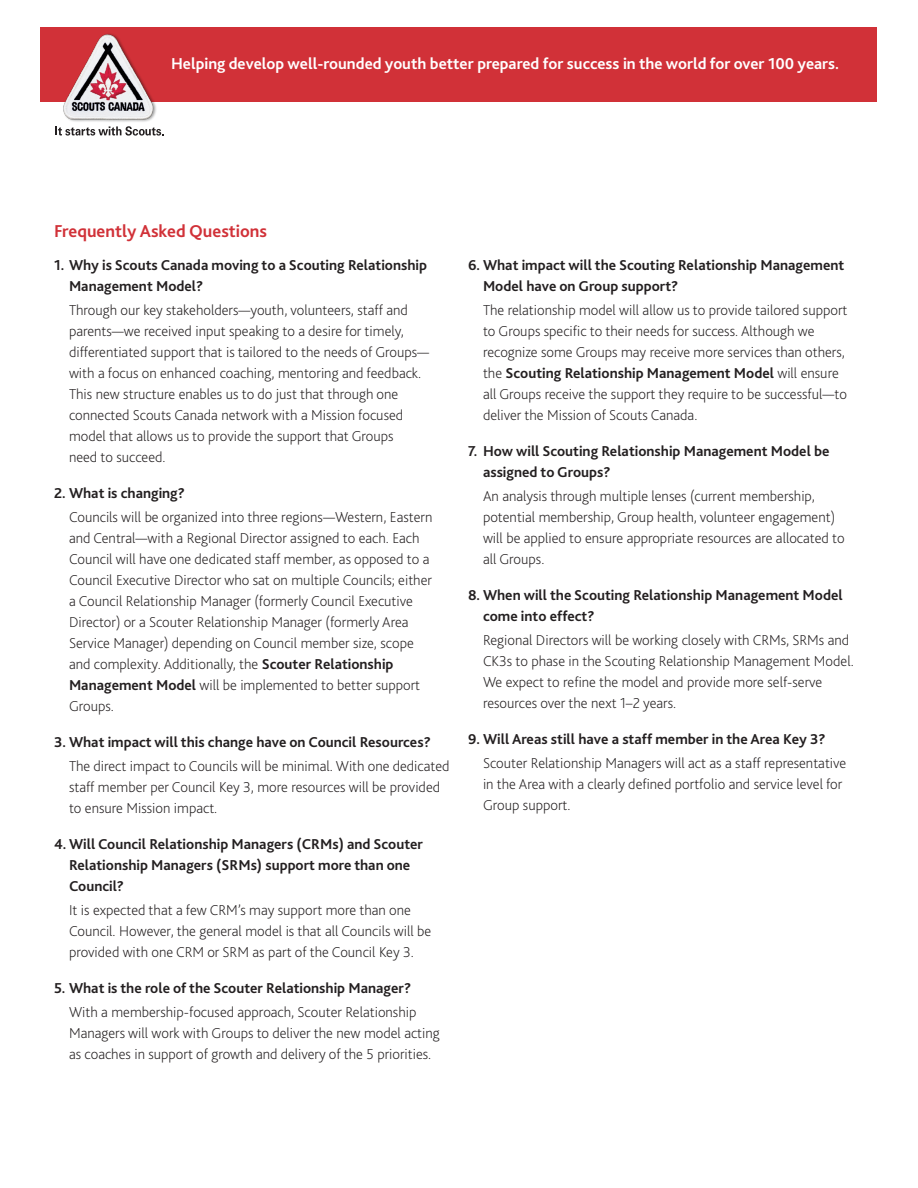
<style>
.page{position:relative;width:918px;height:1188px;background:#fff}
.page>*{position:absolute;margin:0;border:0;box-sizing:border-box;transform-origin:0 0}
.t1{font:700 18px "Bliss 2";color:#d13138}
.t2{font:700 16.5px "Bliss 2";color:#fff}
.t3{font:200 15px/21px "Bliss 2";color:#231f20}
.t4{font:700 15px/21px "Bliss 2";color:#231f20}
.s1{font-weight:700}
</style>
<div class="page">
<div style="left:40px;top:27px;width:838px;height:75px;background:#d13138"></div>
<img style="left:55px;top:33px;width:101px;height:99px">
<svg style="left:56px;top:126px;width:108px;height:10px"></svg>
<p class="t2" style="left:171px;top:53px;width:670px">Helping develop well-rounded youth better prepared for success in the world for over 100 years.</p>
<p class="t1" style="left:54px;top:220px;width:215px">Frequently Asked Questions</p>
<p class="t4" style="left:69px;top:255px;width:360px;text-indent:-15px">1. Why is Scouts Canada moving to a Scouting Relationship<br>Management Model?</p>
<p class="t3" style="left:69px;top:300px;width:362px">Through our key stakeholders—youth, volunteers, staff and parents—we received input speaking to a desire for timely, differentiated support that is tailored to the needs of Groups— with a focus on enhanced coaching, mentoring and feedback.<br>This new structure enables us to do just that through one connected Scouts Canada network with a Mission focused model that allows us to provide the support that Groups<br>need to succeed.</p>
<p class="t4" style="left:54px;top:483px;width:133px">2. What is changing?</p>
<p class="t3" style="left:69px;top:507px;width:365px">Councils will be organized into three regions—Western, Eastern and Central—with a Regional Director assigned to each. Each Council will have one dedicated staff member, as opposed to a Council Executive Director who sat on multiple Councils; either a Council Relationship Manager (formerly Council Executive Director) or a Scouter Relationship Manager (formerly Area Service Manager) depending on Council member size, scope and complexity. Additionally, the <span class="s1">Scouter Relationship Management Model</span> will be implemented to better support Groups.</p>
<p class="t4" style="left:54px;top:732px;width:378px">3. What impact will this change have on Council Resources?</p>
<p class="t3" style="left:69px;top:756px;width:382px">The direct impact to Councils will be minimal. With one dedicated staff member per Council Key 3, more resources will be provided to ensure Mission impact.</p>
<p class="t4" style="left:69px;top:834px;width:356px;text-indent:-15px">4. Will Council Relationship Managers (CRMs) and Scouter<br>Relationship Managers (SRMs) support more than one<br>Council?</p>
<p class="t3" style="left:69px;top:900px;width:364px">It is expected that a few CRM’s may support more than one<br>Council. However, the general model is that all Councils will be provided with one CRM or SRM as part of the Council Key 3.</p>
<p class="t4" style="left:54px;top:978px;width:359px">5. What is the role of the Scouter Relationship Manager?</p>
<p class="t3" style="left:69px;top:1002px;width:372px">With a membership-focused approach, Scouter Relationship<br>Managers will work with Groups to deliver the new model acting as coaches in support of growth and delivery of the 5 priorities.</p>
<p class="t4" style="left:483px;top:255px;width:363px;text-indent:-15px">6. What impact will the Scouting Relationship Management<br>Model have on Group support?</p>
<p class="t3" style="left:483px;top:300px;width:366px">The relationship model will allow us to provide tailored support to Groups specific to their needs for success. Although we recognize some Groups may receive more services than others, the <span class="s1">Scouting Relationship Management Model</span> will ensure all Groups receive the support they require to be successful—to deliver the Mission of Scouts Canada.</p>
<p class="t4" style="left:483px;top:441px;width:348px;text-indent:-15px">7. How will Scouting Relationship Management Model be assigned to Groups?</p>
<p class="t3" style="left:483px;top:486px;width:363px">An analysis through multiple lenses (current membership, potential membership, Group health, volunteer engagement) will be applied to ensure appropriate resources are allocated to all Groups.</p>
<p class="t4" style="left:483px;top:585px;width:361px;text-indent:-15px">8. When will the Scouting Relationship Management Model come into effect?</p>
<p class="t3" style="left:483px;top:630px;width:372px">Regional Directors will be working closely with CRMs, SRMs and CK3s to phase in the Scouting Relationship Management Model.<br>We expect to refine the model and provide more self-serve resources over the next 1–2 years.</p>
<p class="t4" style="left:468px;top:729px;width:359px">9. Will Areas still have a staff member in the Area Key 3?</p>
<p class="t3" style="left:483px;top:753px;width:365px">Scouter Relationship Managers will act as a staff representative in the Area with a clearly defined portfolio and service level for<br>Group support.</p>
</div>
